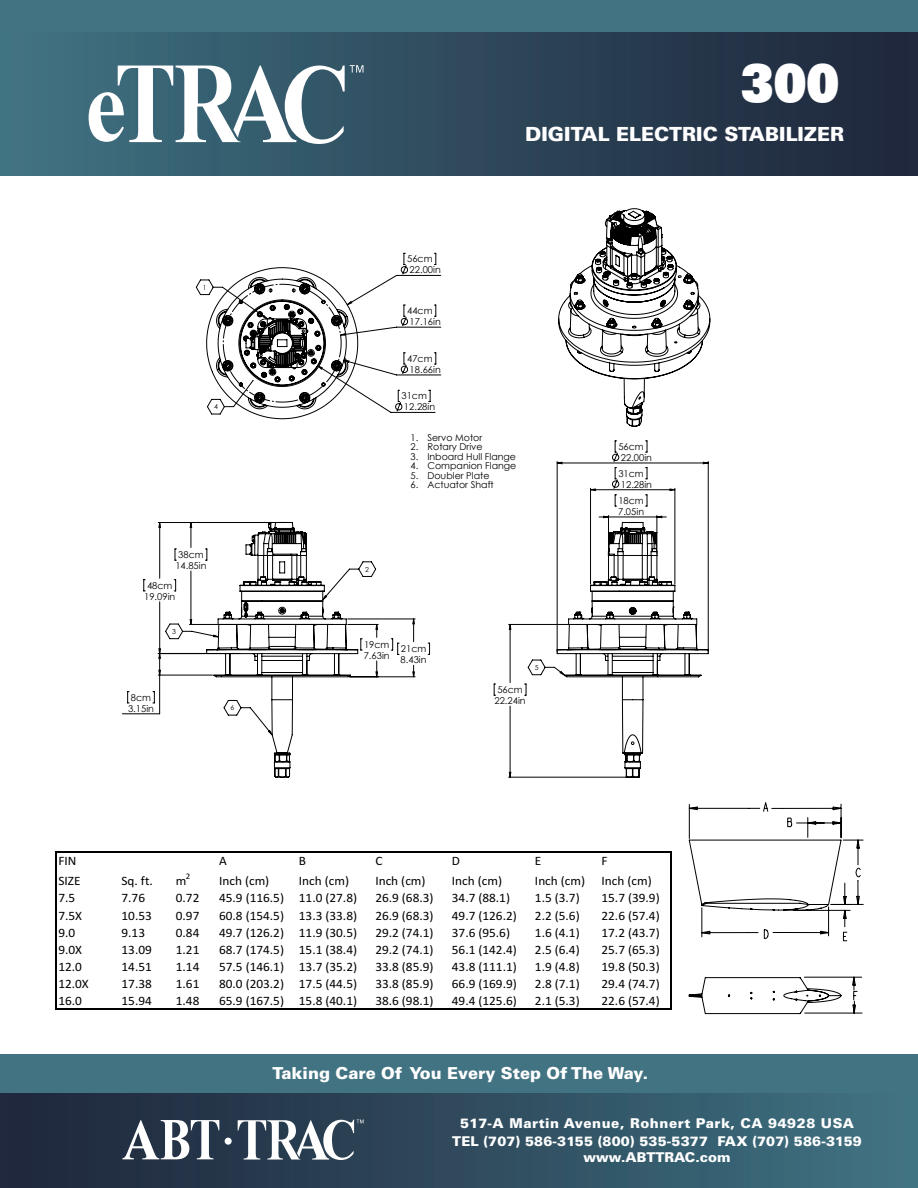
<style>
.page{position:relative;width:918px;height:1188px;background:#fff}
.page>*{position:absolute;margin:0;border:0;box-sizing:border-box;transform-origin:0 0}
.t1{font:700 102.6px "Times New Roman";color:#fff;scale:.9 1}
.t2{font:52.05px "Univers LT Pro X Black";color:#fff;scale:.89 1}
.t3{font:900 19.5px "Univers LT Pro 75";color:#fff}
.t4{font:900 16.5px "Univers LT Pro 75";color:#fff}
.t5{font:900 13.5px/18px "Univers LT Pro 75";letter-spacing:.01em;color:#fff;text-align:center}
.t6{font:12.9px "Calibri";color:#000;scale:1.04 1}
.t7{font:9.45px/10.9px "Century Gothic";color:#000}
.t8{font:8.55px "Calibri";color:#000;scale:1.04 1}
.t9{font:6.9px "Century Gothic";color:#000}
</style>
<div class="page">
<div style="left:0;top:0;width:918px;height:176px;background:linear-gradient(to right,#407382,#1e2439)"></div>
<div style="left:0;top:1054px;width:918px;height:41px;background:#427382"></div>
<div style="left:0;top:1093px;width:918px;height:95px;background:linear-gradient(to right,#1e2539,#407282)"></div>
<div style="left:0;top:0;width:918px;height:32px;background:#427382"></div>
<svg style="left:122px;top:1120px;width:97px;height:39px"></svg>
<div style="left:225px;top:1138px;width:7px;height:7px;background:#fff;border-radius:50%"></div>
<svg style="left:238px;top:1120px;width:126px;height:40px"></svg>
<svg style="left:118px;top:65px;width:245px;height:79px"></svg>
<svg style="left:688px;top:802px;width:176px;height:213px"></svg>
<hr style="left:55px;top:851px;width:1px;height:159px;background:#000">
<hr style="left:670px;top:852px;width:1px;height:158px;background:#000">
<hr style="left:56px;top:851px;width:615px;height:1px;background:#000">
<hr style="left:56px;top:1008px;width:615px;height:2px;background:#000">
<hr style="left:708px;top:462px;width:1px;height:190px;background:#000">
<svg style="left:675px;top:461px;width:34px;height:3px"></svg>
<svg style="left:159px;top:440px;width:516px;height:337px"></svg>
<svg style="left:214px;top:327px;width:350px;height:408px"></svg>
<svg style="left:206px;top:522px;width:152px;height:256px"></svg>
<svg style="left:206px;top:265px;width:235px;height:154px"></svg>
<svg style="left:558px;top:208px;width:152px;height:219px"></svg>
<svg style="left:557px;top:522px;width:152px;height:256px"></svg>
<p class="t1" style="left:85px;top:35px;width:47px">e</p>
<p class="t9" style="left:203px;top:283px;width:5px">1</p>
<p class="t9" style="left:214px;top:402px;width:5px">4</p>
<p class="t7" style="left:175px;top:549px;width:33px;text-align:center">38cm<br>14.85in</p>
<p class="t7" style="left:144px;top:580px;width:33px;text-align:center">48cm<br>19.09in</p>
<p class="t9" style="left:172px;top:627px;width:5px">3</p>
<p class="t7" style="left:128px;top:692px;width:27px;text-align:center">8cm<br>3.15in</p>
<p class="t9" style="left:231px;top:703px;width:5px">6</p>
<p class="t2" style="left:741px;top:49px;width:112px">300</p>
<p class="t3" style="left:525px;top:122px;width:320px">DIGITAL ELECTRIC STABILIZER</p>
<p class="t7" style="left:407px;top:253px;width:35px">56cm<br>22.00in</p>
<p class="t7" style="left:407px;top:305px;width:35px">44cm<br>17.16in</p>
<p class="t7" style="left:407px;top:353px;width:35px">47cm<br>18.66in</p>
<p class="t7" style="left:402px;top:390px;width:35px">31cm<br>12.28in</p>
<p class="t7" style="left:410px;top:432px;width:73px">1. Servo Motor</p>
<p class="t7" style="left:410px;top:441px;width:74px">2. Rotary Drive</p>
<p class="t7" style="left:410px;top:451px;width:107px">3. Inboard Hull Flange</p>
<p class="t7" style="left:410px;top:460px;width:107px">4. Companion Flange</p>
<p class="t7" style="left:410px;top:470px;width:81px">5. Doubler Plate</p>
<p class="t7" style="left:410px;top:479px;width:85px">6. Actuator Shaft</p>
<p class="t9" style="left:365px;top:564px;width:5px">2</p>
<p class="t7" style="left:364px;top:639px;width:27px">19cm<br>7.63in</p>
<p class="t7" style="left:401px;top:643px;width:27px">21cm<br>8.43in</p>
<p class="t7" style="left:495px;top:684px;width:33px;text-align:center">56cm<br>22.24in</p>
<p class="t9" style="left:535px;top:663px;width:5px">5</p>
<p class="t7" style="left:618px;top:441px;width:35px">56cm<br>22.00in</p>
<p class="t7" style="left:618px;top:495px;width:27px">18cm<br>7.05in</p>
<p class="t7" style="left:618px;top:468px;width:35px">31cm<br>12.28in</p>
<p class="t6" style="left:58px;top:852px;width:19px">FIN</p>
<p class="t6" style="left:219px;top:852px;width:9px">A</p>
<p class="t6" style="left:299px;top:852px;width:8px">B</p>
<p class="t6" style="left:375px;top:852px;width:8px">C</p>
<p class="t6" style="left:452px;top:852px;width:9px">D</p>
<p class="t6" style="left:535px;top:852px;width:8px">E</p>
<p class="t6" style="left:601px;top:852px;width:7px">F</p>
<p class="t6" style="left:58px;top:872px;width:23px">SIZE</p>
<p class="t6" style="left:122px;top:872px;width:32px">Sq. ft.</p>
<p class="t6" style="left:176px;top:872px;width:12px">m</p>
<p class="t8" style="left:186px;top:870px;width:6px">2</p>
<p class="t6" style="left:219px;top:872px;width:50px">Inch (cm)</p>
<p class="t6" style="left:299px;top:872px;width:50px">Inch (cm)</p>
<p class="t6" style="left:375px;top:872px;width:50px">Inch (cm)</p>
<p class="t6" style="left:452px;top:872px;width:50px">Inch (cm)</p>
<p class="t6" style="left:535px;top:872px;width:50px">Inch (cm)</p>
<p class="t6" style="left:601px;top:872px;width:50px">Inch (cm)</p>
<p class="t6" style="left:58px;top:889px;width:18px">7.5</p>
<p class="t6" style="left:122px;top:889px;width:24px">7.76</p>
<p class="t6" style="left:176px;top:889px;width:24px">0.72</p>
<p class="t6" style="left:219px;top:889px;width:134px">45.9 (116.5) 11.0 (27.8)</p>
<p class="t6" style="left:375px;top:889px;width:58px">26.9 (68.3)</p>
<p class="t6" style="left:452px;top:889px;width:58px">34.7 (88.1)</p>
<p class="t6" style="left:535px;top:889px;width:45px">1.5 (3.7)</p>
<p class="t6" style="left:601px;top:889px;width:58px">15.7 (39.9)</p>
<p class="t6" style="left:58px;top:906px;width:24px">7.5X</p>
<p class="t6" style="left:122px;top:906px;width:31px">10.53</p>
<p class="t6" style="left:176px;top:906px;width:24px">0.97</p>
<p class="t6" style="left:219px;top:906px;width:134px">60.8 (154.5) 13.3 (33.8)</p>
<p class="t6" style="left:375px;top:906px;width:58px">26.9 (68.3)</p>
<p class="t6" style="left:452px;top:906px;width:64px">49.7 (126.2)</p>
<p class="t6" style="left:535px;top:906px;width:45px">2.2 (5.6)</p>
<p class="t6" style="left:601px;top:906px;width:58px">22.6 (57.4)</p>
<p class="t6" style="left:58px;top:923px;width:18px">9.0</p>
<p class="t6" style="left:122px;top:923px;width:24px">9.13</p>
<p class="t6" style="left:176px;top:923px;width:24px">0.84</p>
<p class="t6" style="left:219px;top:923px;width:134px">49.7 (126.2) 11.9 (30.5)</p>
<p class="t6" style="left:375px;top:923px;width:58px">29.2 (74.1)</p>
<p class="t6" style="left:452px;top:923px;width:58px">37.6 (95.6)</p>
<p class="t6" style="left:535px;top:923px;width:45px">1.6 (4.1)</p>
<p class="t6" style="left:601px;top:923px;width:58px">17.2 (43.7)</p>
<p class="t6" style="left:58px;top:941px;width:24px">9.0X</p>
<p class="t6" style="left:122px;top:941px;width:31px">13.09</p>
<p class="t6" style="left:176px;top:941px;width:24px">1.21</p>
<p class="t6" style="left:219px;top:941px;width:134px">68.7 (174.5) 15.1 (38.4)</p>
<p class="t6" style="left:375px;top:941px;width:58px">29.2 (74.1)</p>
<p class="t6" style="left:452px;top:941px;width:64px">56.1 (142.4)</p>
<p class="t6" style="left:535px;top:941px;width:45px">2.5 (6.4)</p>
<p class="t6" style="left:601px;top:941px;width:58px">25.7 (65.3)</p>
<p class="t6" style="left:58px;top:958px;width:24px">12.0</p>
<p class="t6" style="left:122px;top:958px;width:31px">14.51</p>
<p class="t6" style="left:176px;top:958px;width:24px">1.14</p>
<p class="t6" style="left:219px;top:958px;width:134px">57.5 (146.1) 13.7 (35.2)</p>
<p class="t6" style="left:375px;top:958px;width:58px">33.8 (85.9)</p>
<p class="t6" style="left:452px;top:958px;width:64px">43.8 (111.1)</p>
<p class="t6" style="left:535px;top:958px;width:45px">1.9 (4.8)</p>
<p class="t6" style="left:601px;top:958px;width:58px">19.8 (50.3)</p>
<p class="t6" style="left:58px;top:975px;width:31px">12.0X</p>
<p class="t6" style="left:122px;top:975px;width:31px">17.38</p>
<p class="t6" style="left:176px;top:975px;width:24px">1.61</p>
<p class="t6" style="left:219px;top:975px;width:134px">80.0 (203.2) 17.5 (44.5)</p>
<p class="t6" style="left:375px;top:975px;width:58px">33.8 (85.9)</p>
<p class="t6" style="left:452px;top:975px;width:64px">66.9 (169.9)</p>
<p class="t6" style="left:535px;top:975px;width:45px">2.8 (7.1)</p>
<p class="t6" style="left:601px;top:975px;width:58px">29.4 (74.7)</p>
<p class="t6" style="left:58px;top:992px;width:24px">16.0</p>
<p class="t6" style="left:122px;top:992px;width:31px">15.94</p>
<p class="t6" style="left:176px;top:992px;width:24px">1.48</p>
<p class="t6" style="left:219px;top:992px;width:134px">65.9 (167.5) 15.8 (40.1)</p>
<p class="t6" style="left:375px;top:992px;width:58px">38.6 (98.1)</p>
<p class="t6" style="left:452px;top:992px;width:64px">49.4 (125.6)</p>
<p class="t6" style="left:535px;top:992px;width:45px">2.1 (5.3)</p>
<p class="t6" style="left:601px;top:992px;width:58px">22.6 (57.4)</p>
<p class="t4" style="left:272px;top:1063px;width:377px">Taking Care Of You Every Step Of The Way.</p>
<p class="t5" style="left:452px;top:1114px;width:411px">517-A Martin Avenue, Rohnert Park, CA 94928 USA<br>TEL (707) 586-3155 (800) 535-5377 FAX (707) 586-3159</p>
<p class="t5" style="left:583px;top:1148px;width:149px">www.ABTTRAC.com</p>
</div>
